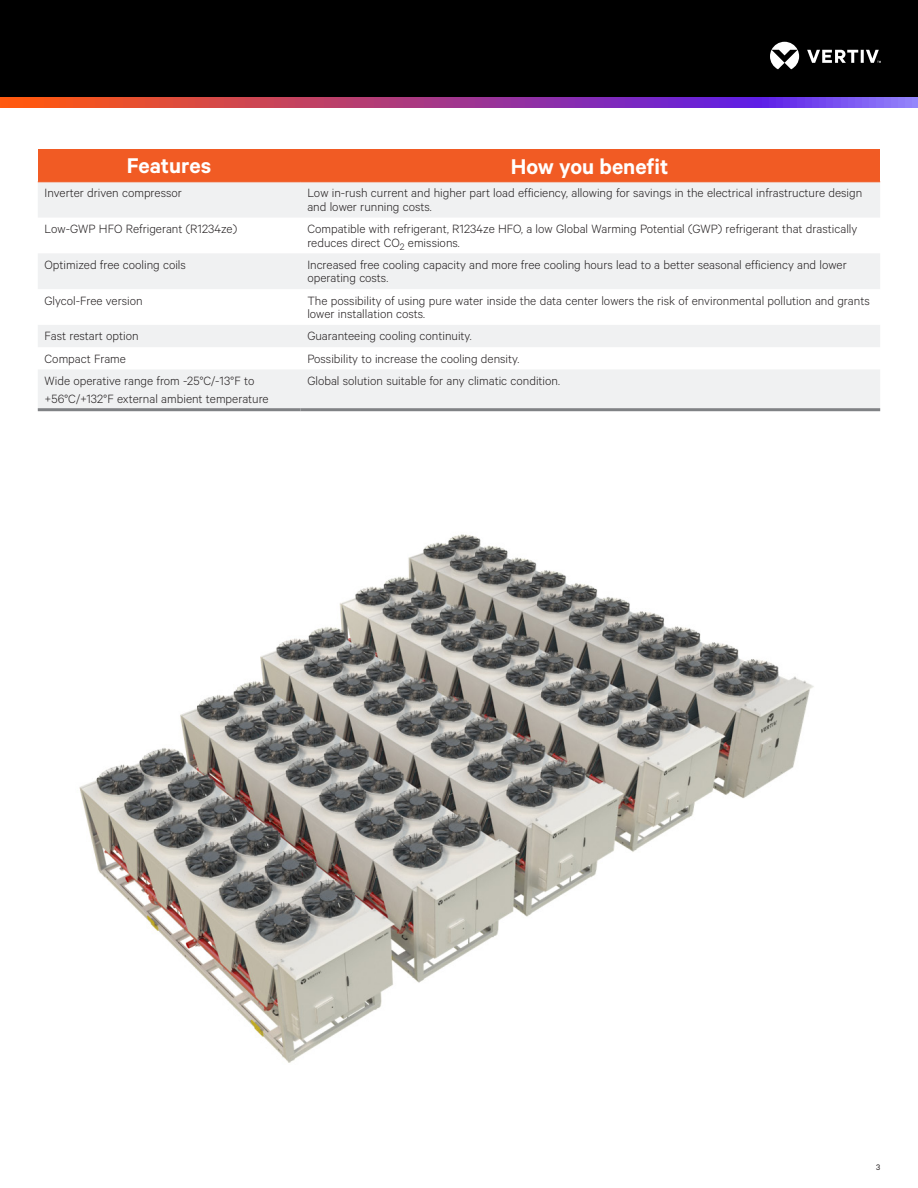
<style>
.page{position:relative;width:918px;height:1188px;background:#fff}
.page>*{position:absolute;margin:0;border:0;box-sizing:border-box;transform-origin:0 0}
.Orange_Box_Heading{font:600 24px "Calibre";color:#fff}
.Table_Body{font:300 13.5px/13.5px "Calibre";color:#231f20}
.t1{font:9px "Calibre";color:#231f20}
</style>
<div class="page">
<div style="left:0;top:0;width:918px;height:108px;background:#000"></div>
<svg style="left:770px;top:42px;width:111px;height:27px"></svg>
<svg style="left:0;top:98px;width:918px;height:10px;background:#a73f8c"></svg>
<div style="left:38px;top:149px;width:263px;height:33px;background:#f15b24"></div>
<div style="left:299px;top:149px;width:581px;height:34px;background:#f15b24"></div>
<svg style="left:38px;top:183px;width:842px;height:225px;fill:#f0f1f2"></svg>
<hr style="left:38px;top:182px;width:263px;height:1px;background:#f15b24">
<hr style="left:38px;top:408px;width:263px;height:3px;background:#808285">
<hr style="left:301px;top:408px;width:579px;height:3px;background:#808285">
<img style="left:79px;top:534px;width:735px;height:529px">
<p class="Orange_Box_Heading" style="left:127px;top:152px;width:86px">Features</p>
<p class="Orange_Box_Heading" style="left:511px;top:152px;width:159px">How you benefit</p>
<p class="Table_Body" style="left:45px;top:186px;width:139px">Inverter driven compressor</p>
<p class="Table_Body" style="left:307px;top:186px;width:556px">Low in-rush current and higher part load efficiency, allowing for savings in the electrical infrastructure design and lower running costs.</p>
<p class="Table_Body" style="left:45px;top:222px;width:194px">Low-GWP HFO Refrigerant (R1234ze)</p>
<p class="Table_Body" style="left:307px;top:222px;width:552px">Compatible with refrigerant, R1234ze HFO, a low Global Warming Potential (GWP) refrigerant that drastically reduces direct CO<sub>2</sub> emissions.</p>
<p class="Table_Body" style="left:45px;top:257px;width:143px">Optimized free cooling coils</p>
<p class="Table_Body" style="left:307px;top:257px;width:541px">Increased free cooling capacity and more free cooling hours lead to a better seasonal efficiency and lower operating costs.</p>
<p class="Table_Body" style="left:45px;top:293px;width:100px">Glycol-Free version</p>
<p class="Table_Body" style="left:307px;top:293px;width:564px">The possibility of using pure water inside the data center lowers the risk of environmental pollution and grants lower installation costs.</p>
<p class="Table_Body" style="left:45px;top:329px;width:96px">Fast restart option</p>
<p class="Table_Body" style="left:307px;top:329px;width:166px">Guaranteeing cooling continuity.</p>
<p class="Table_Body" style="left:45px;top:351px;width:83px">Compact Frame</p>
<p class="Table_Body" style="left:307px;top:351px;width:214px">Possibility to increase the cooling density.</p>
<p class="Table_Body" style="left:45px;top:373px;width:211px">Wide operative range from -25°C/-13°F to</p>
<p class="Table_Body" style="left:45px;top:391px;width:226px">+56°C/+132°F external ambient temperature</p>
<p class="Table_Body" style="left:307px;top:373px;width:254px">Global solution suitable for any climatic condition.</p>
<p class="t1" style="left:876px;top:1162px;width:6px">3</p>
</div>
